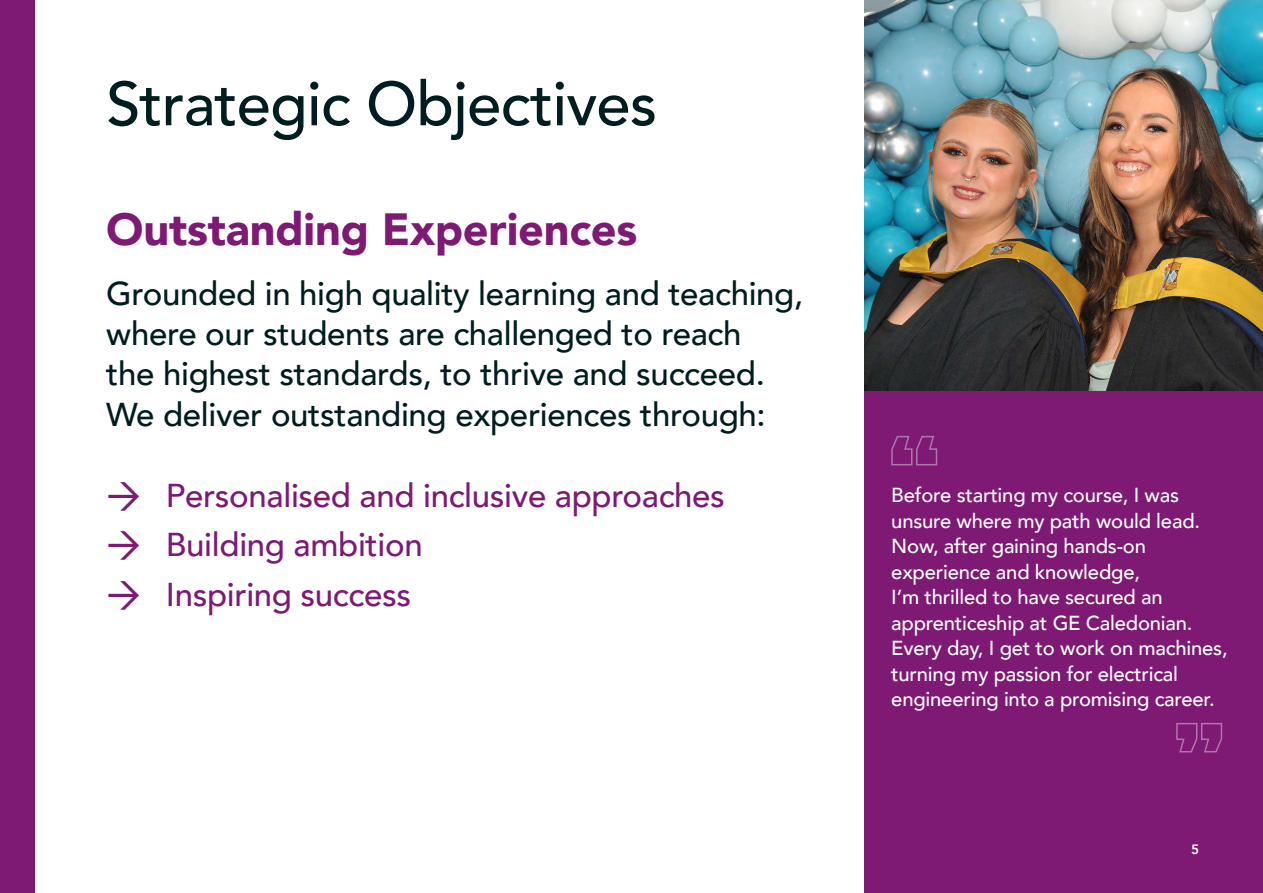
<style>
.page{position:relative;width:1263px;height:893px;background:#fff}
.page>*{position:absolute;margin:0;border:0;box-sizing:border-box;transform-origin:0 0}
.t1{font:500 61.5px "Avenir";letter-spacing:-.015em;color:#001d1f}
.t2{font:900 45px "Avenir";letter-spacing:-.005em;color:#7e1974}
.t3{font:500 33px/40.5px "Avenir";letter-spacing:-.01em;color:#001d1f}
.t4{font:500 33px "Avenir";letter-spacing:-.01em;color:#7e1974}
.t5{font:500 20.25px/25.5px "Avenir";letter-spacing:-.01em;color:#fff}
.t6{font:800 13.5px "Avenir";color:#fff}
.s1{font-family:"DIN2014";font-weight:700;font-size:40.5px}
</style>
<div class="page">
<img style="left:864px;top:0;width:399px;height:391px">
<div style="left:864px;top:391px;width:399px;height:502px;background:#7e1974"></div>
<div style="left:0;top:0;width:34px;height:893px;background:#7e1974"></div>
<svg style="left:891px;top:435px;width:47px;height:31px"></svg>
<svg style="left:1176px;top:723px;width:47px;height:30px"></svg>
<h1 class="t1" style="left:106px;top:51px;width:552px">Strategic Objectives</h1>
<h2 class="t2" style="left:106px;top:191px;width:532px">Outstanding Experiences</h2>
<h3 class="t3" style="left:106px;top:271px;width:698px">Grounded in high quality learning and teaching, where our students are challenged to reach<br>the highest standards, to thrive and succeed.<br>We deliver outstanding experiences through:</h3>
<h3 class="t4" style="left:106px;top:467px;width:620px"><span class="s1">→</span> Personalised and inclusive approaches</h3>
<h3 class="t4" style="left:106px;top:516px;width:318px"><span class="s1">→</span> Building ambition</h3>
<h3 class="t4" style="left:106px;top:566px;width:306px"><span class="s1">→</span> Inspiring success</h3>
<p class="t5" style="left:891px;top:481px;width:338px">Before starting my course, I was unsure where my path would lead.<br>Now, after gaining hands-on experience and knowledge,<br>I’m thrilled to have secured an apprenticeship at GE Caledonian.<br>Every day, I get to work on machines, turning my passion for electrical engineering into a promising career.</p>
<p class="t6" style="left:1191px;top:839px;width:9px">5</p>
</div>
